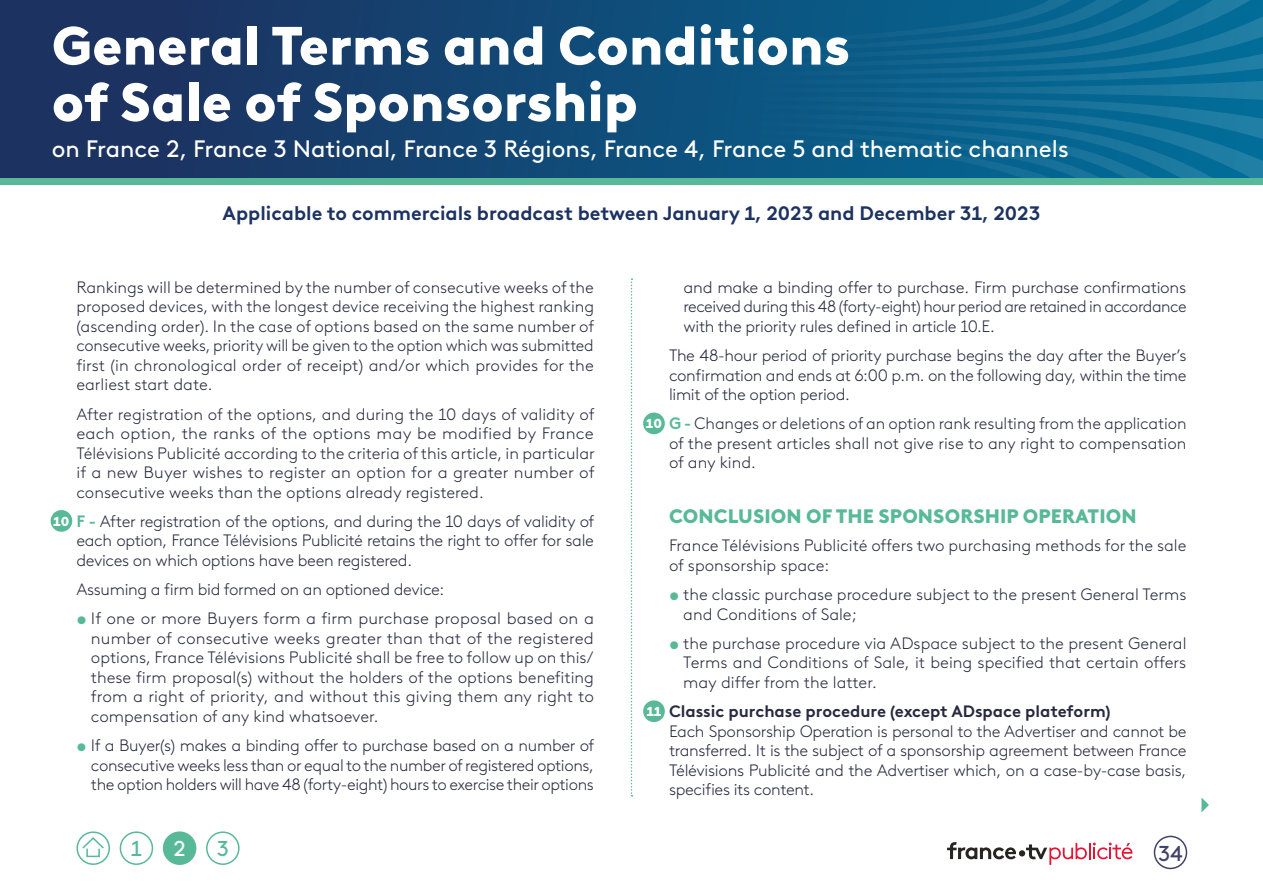
<style>
.page{position:relative;width:1263px;height:893px;background:#fff}
.page>*{position:absolute;margin:0;border:0;box-sizing:border-box;transform-origin:0 0}
.t1{font:900 53.85px/56.4px "France TV Brown";color:#fff}
.t2{font:23.85px "France TV Brown";color:#fff}
.t3{font:21.6px "France TV Brown";color:#58b998}
.t4{font:21.6px "France TV Brown";color:#404367}
.t5{font:21.6px "France TV Brown";color:#fff}
.t6{font:700 19.5px "France TV Brown";color:#1c3261}
.t7{font:900 19.5px "France TV Brown";letter-spacing:.005em;color:#58b998}
.t8{font:300 16.5px/19.5px "France TV Brown";letter-spacing:-.01em;color:#272a3f;text-align:justify}
.t9{font:700 16.5px "France TV Brown";color:#272a3f}
.t10{font:900 13.05px "France TV Brown";color:#fff}
.s1{font-weight:700;color:#58b998}
.s2{color:#58b998}
</style>
<div class="page">
<svg style="left:1201px;top:797px;width:8px;height:15px"></svg>
<div style="left:0;top:178px;width:1263px;height:7px;background:#58b998"></div>
<div style="left:0;top:0;width:1263px;height:178px;background:linear-gradient(to bottom,#193a68,#183b69)"></div>
<svg style="left:532px;top:0;width:731px;height:178px;background:#0e5f8a"></svg>
<svg style="left:631px;top:278px;width:1px;height:518px"></svg>
<div style="left:1154px;top:836px;width:33px;height:33px;border:2px solid #404367;border-radius:50%"></div>
<div style="left:120px;top:831px;width:33px;height:34px;border:2px solid #58b998;border-radius:50%"></div>
<div style="left:164px;top:832px;width:32px;height:32px;background:#58b998;border-radius:50%"></div>
<div style="left:163px;top:831px;width:33px;height:34px;border:2px solid #58b998;border-radius:50%"></div>
<div style="left:206px;top:831px;width:34px;height:34px;border:2px solid #58b998;border-radius:50%"></div>
<div style="left:76px;top:831px;width:34px;height:34px;border:2px solid #58b998;border-radius:50%"></div>
<div style="left:86px;top:848px;width:14px;height:9px;border:2px solid #58b998"></div>
<svg style="left:81px;top:836px;width:24px;height:14px"></svg>
<svg style="left:947px;top:842px;width:185px;height:23px"></svg>
<div style="left:51px;top:510px;width:21px;height:22px;background:#58b998;border-radius:50%"></div>
<div style="left:643px;top:413px;width:22px;height:21px;background:#58b998;border-radius:50%"></div>
<div style="left:643px;top:700px;width:22px;height:22px;background:#58b998;border-radius:50%"></div>
<h1 class="t1" style="left:52px;top:13px;width:800px">General Terms and Conditions of Sale of Sponsorship</h1>
<h2 class="t2" style="left:52px;top:131px;width:1018px">on France 2, France 3 National, France 3 Régions, France 4, France 5 and thematic channels</h2>
<p class="t6" style="left:223px;top:199px;width:819px">Applicable to commercials broadcast between January 1, 2023 and December 31, 2023</p>
<p class="t8" style="left:76px;top:276px;width:519px">Rankings will be determined by the number of consecutive weeks of the proposed devices, with the longest device receiving the highest ranking (ascending order). In the case of options based on the same number of consecutive weeks, priority will be given to the option which was submitted first (in chronological order of receipt) and/or which provides for the earliest start date.</p>
<p class="t8" style="left:76px;top:403px;width:520px">After registration of the options, and during the 10 days of validity of each option, the ranks of the options may be modified by France Télévisions Publicité according to the criteria of this article, in particular if a new Buyer wishes to register an option for a greater number of consecutive weeks than the options already registered.</p>
<p class="t8" style="left:76px;top:510px;width:519px"><span class="s1">F -</span> After registration of the options, and during the 10 days of validity of each option, France Télévisions Publicité retains the right to offer for sale devices on which options have been registered.</p>
<p class="t8" style="left:76px;top:579px;width:370px">Assuming a firm bid formed on an optioned device:</p>
<p class="t8" style="left:91px;top:608px;width:505px;text-indent:-15px"><span class="s2">•</span> If one or more Buyers form a firm purchase proposal based on a number of consecutive weeks greater than that of the registered options, France Télévisions Publicité shall be free to follow up on this/ these firm proposal(s) without the holders of the options benefiting from a right of priority, and without this giving them any right to compensation of any kind whatsoever.</p>
<p class="t8" style="left:91px;top:735px;width:505px;text-indent:-15px"><span class="s2">•</span> If a Buyer(s) makes a binding offer to purchase based on a number of consecutive weeks less than or equal to the number of registered options, the option holders will have 48 (forty-eight) hours to exercise their options</p>
<p class="t10" style="left:53px;top:511px;width:18px">10</p>
<p class="t8" style="left:683px;top:276px;width:504px">and make a binding offer to purchase. Firm purchase confirmations received during this 48 (forty-eight) hour period are retained in accordance with the priority rules defined in article 10.E.</p>
<p class="t8" style="left:669px;top:345px;width:519px">The 48-hour period of priority purchase begins the day after the Buyer’s confirmation and ends at 6:00 p.m. on the following day, within the time limit of the option period.</p>
<p class="t8" style="left:669px;top:413px;width:519px"><span class="s1">G -</span> Changes or deletions of an option rank resulting from the application of the present articles shall not give rise to any right to compensation of any kind.</p>
<p class="t7" style="left:669px;top:501px;width:469px">CONCLUSION OF THE SPONSORSHIP OPERATION</p>
<p class="t8" style="left:669px;top:535px;width:519px">France Télévisions Publicité offers two purchasing methods for the sale of sponsorship space:</p>
<p class="t8" style="left:683px;top:584px;width:505px;text-indent:-14px"><span class="s2">•</span> the classic purchase procedure subject to the present General Terms and Conditions of Sale;</p>
<p class="t8" style="left:683px;top:632px;width:505px;text-indent:-14px"><span class="s2">•</span> the purchase procedure via ADspace subject to the present General Terms and Conditions of Sale, it being specified that certain offers may differ from the latter.</p>
<p class="t9" style="left:669px;top:699px;width:443px">Classic purchase procedure (except ADspace plateform)</p>
<p class="t8" style="left:669px;top:720px;width:519px">Each Sponsorship Operation is personal to the Advertiser and cannot be transferred. It is the subject of a sponsorship agreement between France Télévisions Publicité and the Advertiser which, on a case-by-case basis, specifies its content.</p>
<p class="t10" style="left:646px;top:413px;width:18px">10</p>
<p class="t10" style="left:646px;top:701px;width:17px">11</p>
<h3 class="t3" style="left:131px;top:833px;width:13px">1</h3>
<h3 class="t5" style="left:174px;top:833px;width:14px">2</h3>
<h3 class="t3" style="left:217px;top:833px;width:14px">3</h3>
<h3 class="t4" style="left:1158px;top:837px;width:27px">34</h3>
</div>
